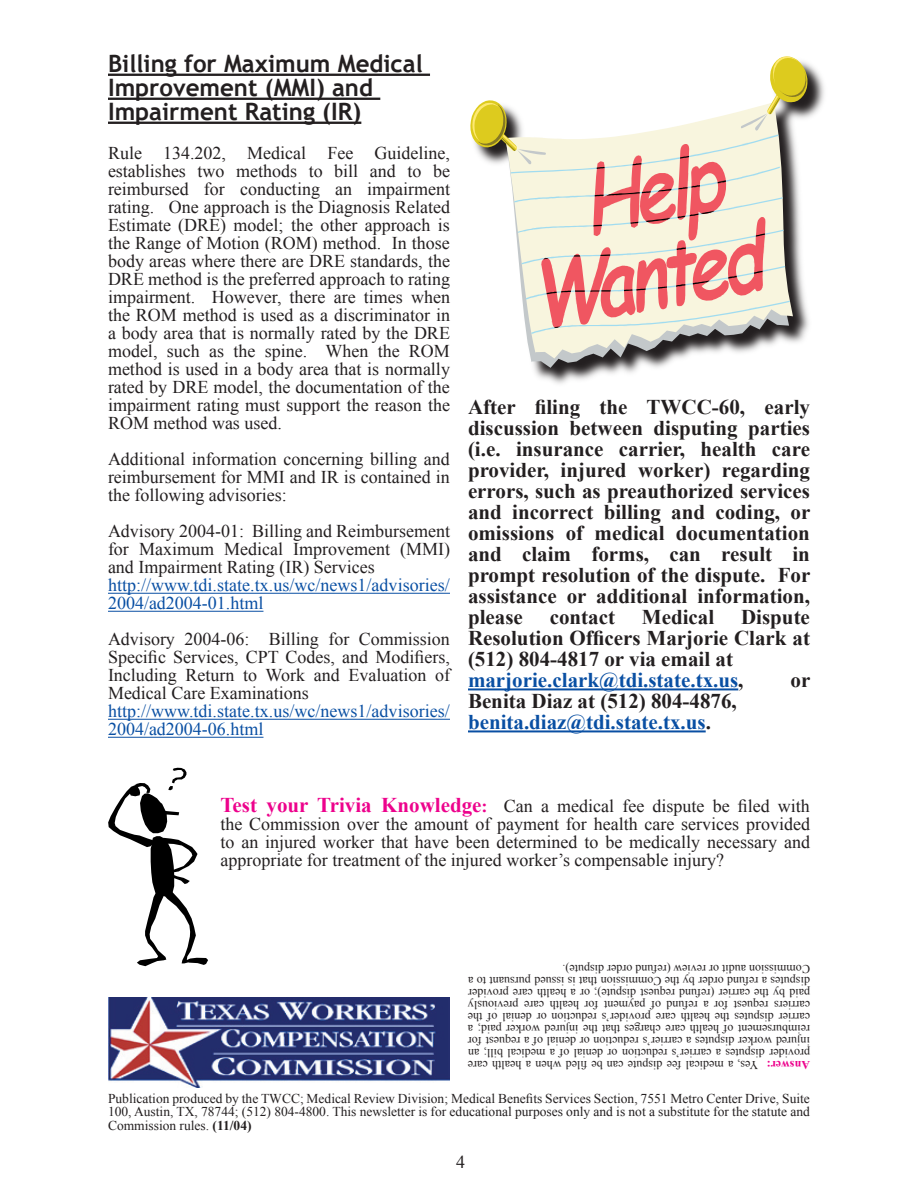
<style>
.page{position:relative;width:918px;height:1188px;background:#fff}
.page>*{position:absolute;margin:0;border:0;box-sizing:border-box;transform-origin:0 0}
.t1{font:700 24px/24px "Trebuchet MS";color:#231f20}
.t2{font:700 21px/21px "Times New Roman";color:#231f20}
.t3{font:18px/18px "Times New Roman";color:#231f20;text-align:justify}
.t4{font:18px/18px "Times New Roman";color:#094fa3}
.t5{font:13.5px/13.5px "Times New Roman";color:#231f20;text-align:justify}
.t6{font:12px/12px "Times New Roman";color:#231f20;text-align:justify}
.t7{font:700 12px "Times New Roman";color:#ed028c}
.s1{color:#094fa3}
.s2{font-weight:700;font-size:21px;color:#ed028c}
.s3{font-weight:700;color:#ed028c}
.s4{font-weight:700}
</style>
<div class="page">
<hr style="left:108px;top:74px;width:322px;height:2px;background:#231f20">
<hr style="left:108px;top:98px;width:272px;height:2px;background:#231f20">
<hr style="left:108px;top:122px;width:253px;height:2px;background:#231f20">
<hr style="left:108px;top:593px;width:342px;height:1px;background:#094fa3">
<hr style="left:108px;top:611px;width:155px;height:1px;background:#094fa3">
<hr style="left:108px;top:719px;width:342px;height:1px;background:#094fa3">
<hr style="left:108px;top:737px;width:155px;height:1px;background:#094fa3">
<img style="left:108px;top:997px;width:342px;height:91px">
<svg style="left:534px;top:63px;width:290px;height:321px"></svg>
<svg style="left:531px;top:359px;width:258px;height:9px"></svg>
<svg style="left:526px;top:334px;width:267px;height:25px"></svg>
<svg style="left:470px;top:56px;width:337px;height:278px"></svg>
<hr style="left:468px;top:688px;width:270px;height:2px;background:#094fa3">
<hr style="left:468px;top:730px;width:238px;height:2px;background:#094fa3">
<svg style="left:108px;top:768px;width:100px;height:198px"></svg>
<h1 class="t1" style="left:108px;top:51px;width:316px">Billing for Maximum Medical<br>Improvement (MMI) and<br>Impairment Rating (IR)</h1>
<p class="t3" style="left:108px;top:144px;width:344px">Rule 134.202, Medical Fee Guideline, establishes two methods to bill and to be reimbursed for conducting an impairment rating. One approach is the Diagnosis Related Estimate (DRE) model; the other approach is the Range of Motion (ROM) method. In those body areas where there are DRE standards, the DRE method is the preferred approach to rating impairment. However, there are times when the ROM method is used as a discriminator in a body area that is normally rated by the DRE model, such as the spine. When the ROM method is used in a body area that is normally rated by DRE model, the documentation of the impairment rating must support the reason the ROM method was used.</p>
<p class="t3" style="left:108px;top:450px;width:343px">Additional information concerning billing and reimbursement for MMI and IR is contained in the following advisories:</p>
<p class="t3" style="left:108px;top:522px;width:344px">Advisory 2004-01: Billing and Reimbursement for Maximum Medical Improvement (MMI) and Impairment Rating (IR) Services</p>
<p class="t4" style="left:108px;top:576px;width:343px">http://www.tdi.state.tx.us/wc/news1/advisories/<br>2004/ad2004-01.html</p>
<p class="t3" style="left:108px;top:630px;width:344px">Advisory 2004-06: Billing for Commission Specific Services, CPT Codes, and Modifiers, Including Return to Work and Evaluation of Medical Care Examinations</p>
<p class="t4" style="left:108px;top:702px;width:343px">http://www.tdi.state.tx.us/wc/news1/advisories/<br>2004/ad2004-06.html</p>
<p class="t2" style="left:468px;top:396px;width:344px;text-align:justify">After filing the TWCC-60, early discussion between disputing parties (i.e. insurance carrier, health care provider, injured worker) regarding errors, such as preauthorized services and incorrect billing and coding, or omissions of medical documentation and claim forms, can result in prompt resolution of the dispute. For assistance or additional information, please</p>
<p class="t2" style="left:468px;top:606px;width:344px;text-indent:273px">Dispute<br>Resolution Officers Marjorie Clark at (512) 804-4817 or via email at <span class="s1">marjorie.clark@tdi.state.tx.us</span>,</p>
<p class="t2" style="left:550px;top:606px;width:67px">contact</p>
<p class="t2" style="left:642px;top:606px;width:74px">Medical</p>
<p class="t2" style="left:791px;top:669px;width:21px">or</p>
<p class="t2" style="left:468px;top:690px;width:270px">Benita Diaz at (512) 804-4876, <span class="s1">benita.diaz@tdi.state.tx.us</span>.</p>
<p class="t3" style="left:220px;top:797px;width:591px"><span class="s2">Test your Trivia Knowledge</span><span class="s3">:</span> Can a medical fee dispute be filed with the Commission over the amount of payment for health care services provided to an injured worker that have been determined to be medically necessary and appropriate for treatment of the injured worker’s compensable injury?</p>
<p class="t6" style="left:810px;top:1060px;width:344px;rotate:-180deg">provider disputes a carrier’s reduction or denial of a medical bill; an injured worker disputes a carrier’s reduction or denial of a request for reimbursement of health care charges that the injured worker paid; a carrier disputes the health care provider’s reduction or denial of the carriers request for a refund of payment for health care previously paid by the carrier (refund request dispute); or a health care provider disputes a refund order by the Commission that is issued pursuant to a Commission audit or review (refund order dispute).</p>
<p class="t6" style="left:758px;top:1072px;width:292px;rotate:-180deg">Yes, a medical fee dispute can be filed when a health care</p>
<p class="t7" style="left:810px;top:1074px;width:45px;rotate:-180deg">Answer:</p>
<p class="t5" style="left:108px;top:1091px;width:703px">Publication produced by the TWCC; Medical Review Division; Medical Benefits Services Section, 7551 Metro Center Drive, Suite 100, Austin, TX, 78744; (512) 804-4800. This newsletter is for educational purposes only and is not a substitute for the statute and Commission rules. <span class="s4">(11/04)</span></p>
<p class="t3" style="left:456px;top:1153px;width:10px">4</p>
</div>
